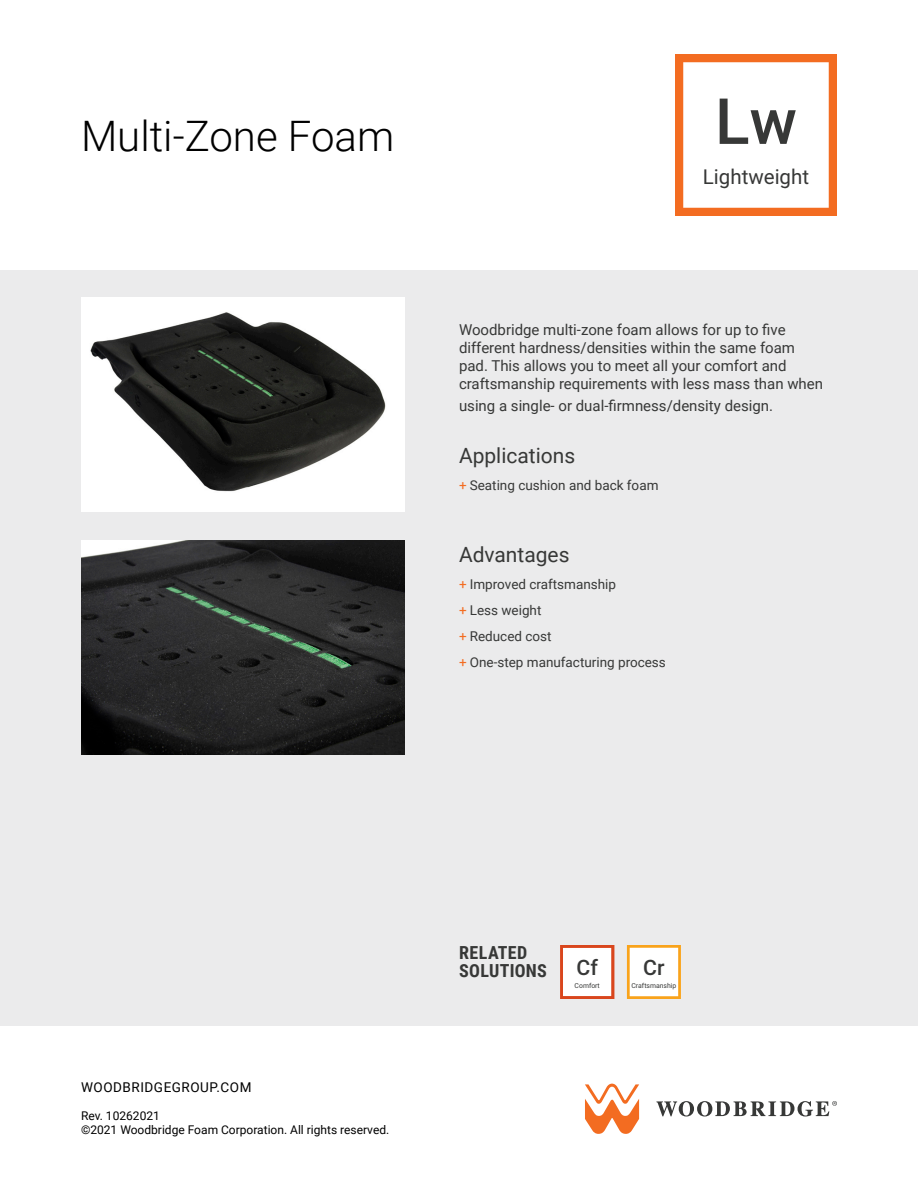
<style>
.page{position:relative;width:918px;height:1188px;background:#fff}
.page>*{position:absolute;margin:0;border:0;box-sizing:border-box;transform-origin:0 0}
.t1{font:500 63.75px "Roboto";color:#373837}
.Title_Front{font:300 42px "Roboto";color:#000}
.t2{font:500 21.3px "Roboto";color:#373837}
.Paragraph_Title{font:21px "Roboto";color:#373837}
.t3{font:20.55px "Roboto";color:#373837}
.t4{font:700 18px/18px "Roboto Condensed";letter-spacing:.015em;color:#373837}
.t5{font:15px/18px "Roboto";color:#373837}
.t6{font:13.5px "Roboto";color:#373837}
.t7{font:13.5px "Roboto";letter-spacing:.04em;color:#000}
.t8{font:12px/14.4px "Roboto";color:#000}
.t9{font:6.9px "Roboto";color:#373837}
.s1{color:#f36c21}
</style>
<div class="page">
<div style="left:0;top:270px;width:918px;height:756px;background:#ebebec"></div>
<svg style="left:585px;top:1084px;width:54px;height:50px"></svg>
<svg style="left:656px;top:1101px;width:181px;height:16px"></svg>
<svg style="left:675px;top:54px;width:162px;height:162px"></svg>
<svg style="left:560px;top:945px;width:54px;height:54px;background:#f7d9d1"></svg>
<svg style="left:627px;top:945px;width:54px;height:54px;background:#fdedd3"></svg>
<img style="left:81px;top:540px;width:324px;height:215px">
<img style="left:81px;top:297px;width:324px;height:215px">
<p class="Title_Front" style="left:81px;top:106px;width:315px">Multi-Zone Foam</p>
<h1 class="t1" style="left:715px;top:77px;width:83px">Lw</h1>
<h3 class="t3" style="left:703px;top:162px;width:108px">Lightweight</h3>
<p class="t5" style="left:459px;top:320px;width:366px">Woodbridge multi-zone foam allows for up to five different hardness/densities within the same foam pad. This allows you to meet all your comfort and craftsmanship requirements with less mass than when</p>
<p class="t5" style="left:459px;top:396px;width:316px">using a single- or dual-firmness/density design.</p>
<p class="Paragraph_Title" style="left:459px;top:441px;width:118px">Applications</p>
<p class="t6" style="left:459px;top:475px;width:201px"><span class="s1">+</span> Seating cushion and back foam</p>
<p class="Paragraph_Title" style="left:459px;top:540px;width:112px">Advantages</p>
<p class="t6" style="left:459px;top:574px;width:159px"><span class="s1">+</span> Improved craftsmanship</p>
<p class="t6" style="left:459px;top:601px;width:84px"><span class="s1">+</span> Less weight</p>
<p class="t6" style="left:459px;top:627px;width:94px"><span class="s1">+</span> Reduced cost</p>
<p class="t6" style="left:459px;top:653px;width:208px"><span class="s1">+</span> One-step manufacturing process</p>
<p class="t7" style="left:81px;top:1077px;width:172px">WOODBRIDGEGROUP.COM</p>
<p class="t8" style="left:81px;top:1108px;width:310px">Rev. 10262021<br>©2021 Woodbridge Foam Corporation. All rights reserved.</p>
<p class="t4" style="left:459px;top:942px;width:89px">RELATED<br>SOLUTIONS</p>
<p class="t2" style="left:577px;top:952px;width:23px">Cf</p>
<p class="t9" style="left:575px;top:981px;width:27px">Comfort</p>
<p class="t2" style="left:643px;top:952px;width:23px">Cr</p>
<p class="t9" style="left:631px;top:981px;width:46px">Craftsmanship</p>
</div>
